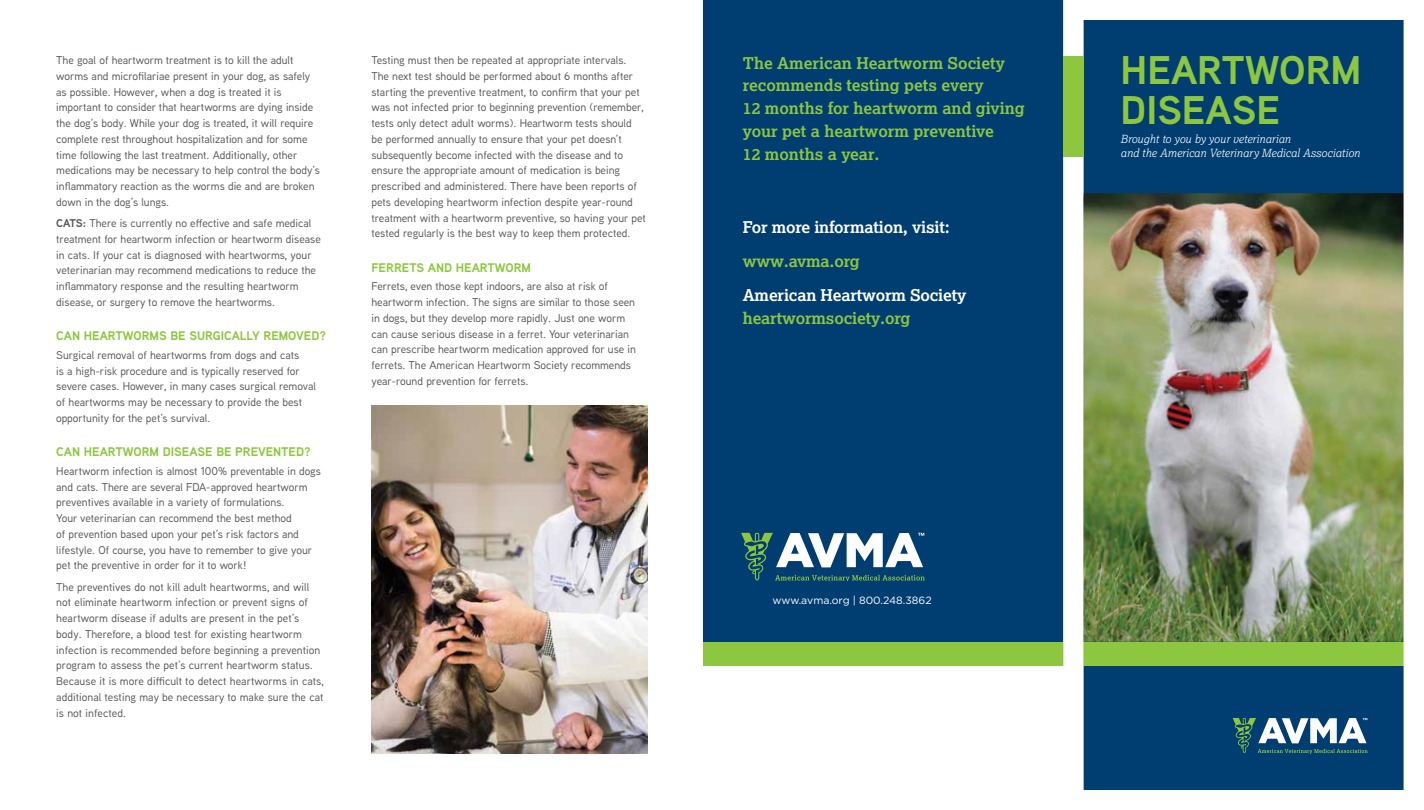
<style>
.page{position:relative;width:1424px;height:810px;background:#fff}
.page>*{position:absolute;margin:0;border:0;box-sizing:border-box;transform-origin:0 0}
.t1{font:700 40px/40px "Aaux Next";color:#8dc63f}
.t2{font:700 16.25px/22.8px "Lexia";color:#8dc63f}
.t3{font:700 16.25px "Lexia";letter-spacing:-.01em;color:#fff}
.t4{font:700 12.5px "Aaux Next";color:#8dc63f}
.t5{font:500 11.25px/15.8px "Aaux Next";color:#58595b}
.t6{font:italic 300 11.25px/13.5px "Lexia";color:#fff}
.t7{font:10.5px "Gotham";color:#fff}
.s1{font-weight:700}
</style>
<div class="page">
<div style="left:703px;top:0;width:364px;height:646px;background:#003d71"></div>
<div style="left:1084px;top:21px;width:318px;height:768px;background:#003d71"></div>
<img style="left:1084px;top:193px;width:318px;height:449px">
<svg style="left:1232px;top:718px;width:135px;height:36px"></svg>
<div style="left:1072px;top:642px;width:346px;height:24px;background:#8dc63f"></div>
<div style="left:703px;top:642px;width:360px;height:24px;background:#8dc63f"></div>
<svg style="left:741px;top:533px;width:183px;height:47px"></svg>
<img style="left:371px;top:405px;width:276px;height:349px">
<div style="left:1063px;top:0;width:360px;height:810px;border:20px solid #fff"></div>
<div style="left:1063px;top:56px;width:20px;height:101px;background:#8dc63f"></div>
<p class="t5" style="left:56px;top:52px;width:265px">The goal of heartworm treatment is to kill the adult worms and microfilariae present in your dog, as safely as possible. However, when a dog is treated it is important to consider that heartworms are dying inside the dog’s body. While your dog is treated, it will require complete rest throughout hospitalization and for some time following the last treatment. Additionally, other medications may be necessary to help control the body’s inflammatory reaction as the worms die and are broken down in the dog’s lungs.</p>
<p class="t5" style="left:56px;top:215px;width:266px"><span class="s1">CATS:</span> There is currently no effective and safe medical treatment for heartworm infection or heartworm disease in cats. If your cat is diagnosed with heartworms, your veterinarian may recommend medications to reduce the inflammatory response and the resulting heartworm disease, or surgery to remove the heartworms.</p>
<p class="t4" style="left:56px;top:327px;width:271px">CAN HEARTWORMS BE SURGICALLY REMOVED?</p>
<p class="t5" style="left:56px;top:347px;width:261px">Surgical removal of heartworms from dogs and cats<br>is a high-risk procedure and is typically reserved for severe cases. However, in many cases surgical removal of heartworms may be necessary to provide the best opportunity for the pet’s survival.</p>
<p class="t4" style="left:56px;top:443px;width:256px">CAN HEARTWORM DISEASE BE PREVENTED?</p>
<p class="t5" style="left:56px;top:463px;width:266px">Heartworm infection is almost 100% preventable in dogs and cats. There are several FDA-approved heartworm preventives available in a variety of formulations.<br>Your veterinarian can recommend the best method<br>of prevention based upon your pet’s risk factors and lifestyle. Of course, you have to remember to give your pet the preventive in order for it to work!</p>
<p class="t5" style="left:56px;top:579px;width:269px">The preventives do not kill adult heartworms, and will not eliminate heartworm infection or prevent signs of heartworm disease if adults are present in the pet’s body. Therefore, a blood test for existing heartworm infection is recommended before beginning a prevention program to assess the pet’s current heartworm status.<br>Because it is more difficult to detect heartworms in cats, additional testing may be necessary to make sure the cat is not infected.</p>
<p class="t5" style="left:371px;top:52px;width:276px">Testing must then be repeated at appropriate intervals.<br>The next test should be performed about 6 months after starting the preventive treatment, to confirm that your pet was not infected prior to beginning prevention (remember, tests only detect adult worms). Heartworm tests should<br>be performed annually to ensure that your pet doesn’t subsequently become infected with the disease and to ensure the appropriate amount of medication is being prescribed and administered. There have been reports of pets developing heartworm infection despite year-round treatment with a heartworm preventive, so having your pet tested regularly is the best way to keep them protected.</p>
<p class="t4" style="left:371px;top:259px;width:161px">FERRETS AND HEARTWORM</p>
<p class="t5" style="left:371px;top:278px;width:266px">Ferrets, even those kept indoors, are also at risk of heartworm infection. The signs are similar to those seen in dogs, but they develop more rapidly. Just one worm can cause serious disease in a ferret. Your veterinarian can prescribe heartworm medication approved for use in ferrets. The American Heartworm Society recommends year-round prevention for ferrets.</p>
<h2 class="t2" style="left:742px;top:51px;width:283px">The American Heartworm Society recommends testing pets every<br>12 months for heartworm and giving your pet a heartworm preventive<br>12 months a year.</h2>
<h2 class="t3" style="left:742px;top:217px;width:208px">For more information, visit:</h2>
<h2 class="t2" style="left:742px;top:249px;width:118px">www.avma.org</h2>
<h2 class="t3" style="left:742px;top:285px;width:225px">American Heartworm Society</h2>
<h2 class="t2" style="left:742px;top:306px;width:169px">heartwormsociety.org</h2>
<h1 class="t1" style="left:1120px;top:49px;width:242px">HEARTWORM<br>DISEASE</h1>
<p class="t6" style="left:1120px;top:132px;width:241px">Brought to you by your veterinarian<br>and the American Veterinary Medical Association</p>
<p class="t7" style="left:772px;top:594px;width:161px">www.avma.org | 800.248.3862</p>
</div>
